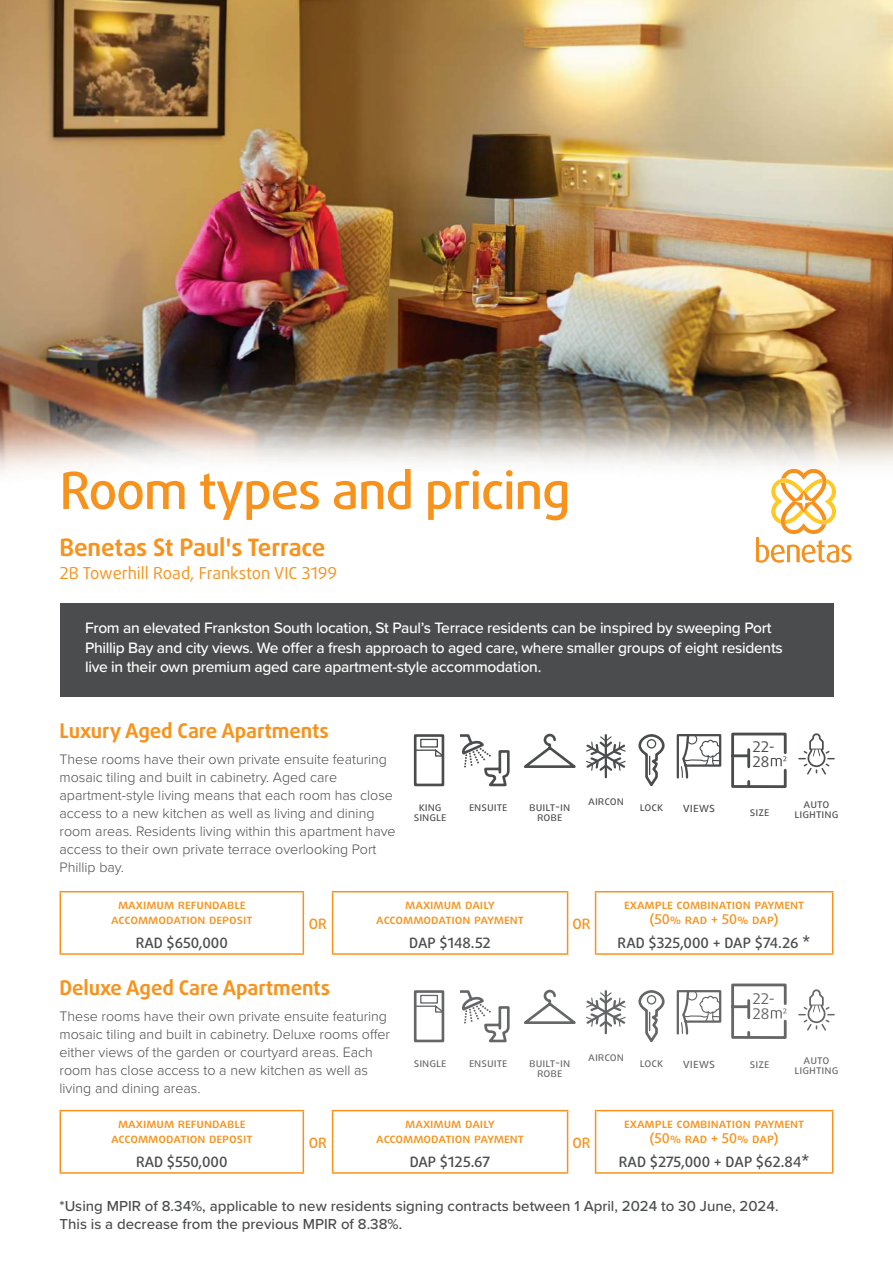
<style>
.page{position:relative;width:893px;height:1263px;background:#fff}
.page>*{position:absolute;margin:0;border:0;box-sizing:border-box;transform-origin:0 0}
.t1{font:500 51px "Daxline Pro";letter-spacing:-.025em;color:#f7931d}
.t2{font:700 24px "Daxline Pro";letter-spacing:-.005em;color:#f7931d}
.t3{font:700 20.25px "Daxline Pro";letter-spacing:-.005em;color:#f7931d}
.t4{font:16.5px "Daxline Pro";color:#f7931d}
.t5{font:500 15.6px/19.5px "Proxima Nova";letter-spacing:-.02em;color:#fff}
.t6{font:500 15px/18px "Proxima Nova";color:#4b4c4d}
.t7{font:14.7px/14.5px "Daxline Pro";color:#4b4c4d}
.t8{font:300 14.25px/18px "Proxima Nova";color:#4b4c4d}
.t9{font:500 14.25px "Daxline Pro";color:#4b4c4d}
.t10{font:500 14.25px "Daxline Pro";color:#f7931d}
.t11{font:500 13.5px/15px "Daxline Pro";color:#f7931d;text-align:center}
.t12{font:13.2px "Daxline Pro";color:#4b4c4d}
.t13{font:12.3px/10.5px "Daxline Pro";color:#4b4c4d;text-align:center}
</style>
<div class="page">
<img style="left:0;top:0;width:893px;height:629px">
<div style="left:60px;top:603px;width:773px;height:94px;background:#4b4c4d"></div>
<hr style="left:60px;top:1110px;width:244px;height:1px;background:#f7931d">
<hr style="left:60px;top:1111px;width:1px;height:38px;background:#f7931d">
<hr style="left:303px;top:1111px;width:1px;height:38px;background:#f7931d">
<svg style="left:60px;top:1149px;width:1px;height:23px"></svg>
<svg style="left:303px;top:1149px;width:1px;height:23px"></svg>
<hr style="left:60px;top:1172px;width:244px;height:2px;background:#f7931d">
<hr style="left:332px;top:1110px;width:236px;height:1px;background:#f7931d">
<hr style="left:332px;top:1111px;width:1px;height:38px;background:#f7931d">
<hr style="left:567px;top:1111px;width:1px;height:38px;background:#f7931d">
<svg style="left:332px;top:1149px;width:1px;height:23px"></svg>
<svg style="left:567px;top:1149px;width:1px;height:23px"></svg>
<hr style="left:332px;top:1172px;width:236px;height:2px;background:#f7931d">
<hr style="left:595px;top:1110px;width:238px;height:1px;background:#f7931d">
<hr style="left:595px;top:1111px;width:1px;height:38px;background:#f7931d">
<hr style="left:832px;top:1111px;width:1px;height:38px;background:#f7931d">
<svg style="left:595px;top:1149px;width:1px;height:23px"></svg>
<svg style="left:832px;top:1149px;width:1px;height:23px"></svg>
<hr style="left:595px;top:1172px;width:238px;height:2px;background:#f7931d">
<div style="left:414px;top:734px;width:30px;height:52px;border:3px solid #4b4c4d"></div>
<svg style="left:414px;top:738px;width:31px;height:20px"></svg>
<svg style="left:461px;top:734px;width:48px;height:53px"></svg>
<svg style="left:524px;top:733px;width:51px;height:35px"></svg>
<svg style="left:676px;top:734px;width:45px;height:45px"></svg>
<svg style="left:639px;top:734px;width:25px;height:52px"></svg>
<svg style="left:731px;top:732px;width:55px;height:57px"></svg>
<hr style="left:60px;top:891px;width:244px;height:1px;background:#f7931d">
<hr style="left:60px;top:892px;width:1px;height:38px;background:#f7931d">
<hr style="left:303px;top:892px;width:1px;height:38px;background:#f7931d">
<svg style="left:60px;top:930px;width:1px;height:23px"></svg>
<svg style="left:303px;top:930px;width:1px;height:23px"></svg>
<hr style="left:60px;top:953px;width:244px;height:2px;background:#f7931d">
<hr style="left:332px;top:891px;width:236px;height:1px;background:#f7931d">
<hr style="left:332px;top:892px;width:1px;height:38px;background:#f7931d">
<hr style="left:567px;top:892px;width:1px;height:38px;background:#f7931d">
<svg style="left:332px;top:930px;width:1px;height:23px"></svg>
<svg style="left:567px;top:930px;width:1px;height:23px"></svg>
<hr style="left:332px;top:953px;width:236px;height:2px;background:#f7931d">
<hr style="left:595px;top:891px;width:238px;height:1px;background:#f7931d">
<hr style="left:595px;top:892px;width:1px;height:38px;background:#f7931d">
<hr style="left:832px;top:892px;width:1px;height:38px;background:#f7931d">
<svg style="left:595px;top:930px;width:1px;height:23px"></svg>
<svg style="left:832px;top:930px;width:1px;height:23px"></svg>
<hr style="left:595px;top:953px;width:238px;height:2px;background:#f7931d">
<svg style="left:586px;top:735px;width:40px;height:44px"></svg>
<svg style="left:798px;top:733px;width:37px;height:41px"></svg>
<svg style="left:756px;top:469px;width:95px;height:93px"></svg>
<h1 class="t1" style="left:60px;top:457px;width:513px">Room types and pricing</h1>
<h2 class="t2" style="left:60px;top:531px;width:268px">Benetas St Paul's Terrace</h2>
<p class="t4" style="left:60px;top:563px;width:279px">2B Towerhill Road, Frankston VIC 3199</p>
<p class="t5" style="left:85px;top:618px;width:699px">From an elevated Frankston South location, St Paul’s Terrace residents can be inspired by sweeping Port<br>Phillip Bay and city views. We offer a fresh approach to aged care, where smaller groups of eight residents live in their own premium aged care apartment-style accommodation.</p>
<h3 class="t3" style="left:60px;top:717px;width:271px">Luxury Aged Care Apartments</h3>
<p class="t8" style="left:60px;top:750px;width:338px">These rooms have their own private ensuite featuring mosaic tiling and built in cabinetry. Aged care apartment-style living means that each room has close access to a new kitchen as well as living and dining room areas. Residents living within this apartment have access to their own private terrace overlooking Port Phillip bay.</p>
<p class="t11" style="left:111px;top:896px;width:143px">maximum refundable accommodation deposit</p>
<p class="t7" style="left:752px;top:739px;width:24px">22-<br>28</p>
<p class="t13" style="left:588px;top:796px;width:37px">aircon</p>
<p class="t13" style="left:795px;top:798px;width:45px">auto lighting</p>
<p class="t13" style="left:414px;top:801px;width:34px">king single</p>
<p class="t13" style="left:469px;top:801px;width:40px">ensuite</p>
<p class="t13" style="left:529px;top:801px;width:42px">built-in robe</p>
<p class="t13" style="left:640px;top:801px;width:25px">lock</p>
<p class="t12" style="left:683px;top:798px;width:34px">views</p>
<p class="t13" style="left:750px;top:806px;width:21px">size</p>
<p class="t11" style="left:376px;top:896px;width:149px">maximum daily accommodation payment</p>
<p class="t11" style="left:624px;top:896px;width:182px">example combination payment (50% rad + 50% dap)</p>
<p class="t10" style="left:309px;top:915px;width:20px">OR</p>
<p class="t10" style="left:572px;top:915px;width:20px">OR</p>
<p class="t9" style="left:136px;top:933px;width:94px">RAD $650,000</p>
<p class="t9" style="left:409px;top:933px;width:83px">DAP $148.52</p>
<p class="t9" style="left:618px;top:933px;width:195px">RAD $325,000 + DAP $74.26 *</p>
<h3 class="t3" style="left:60px;top:974px;width:272px">Deluxe Aged Care Apartments</h3>
<p class="t8" style="left:60px;top:1007px;width:332px">These rooms have their own private ensuite featuring mosaic tiling and built in cabinetry. Deluxe rooms offer either views of the garden or courtyard areas. Each room has close access to a new kitchen as well as living and dining areas.</p>
<p class="t11" style="left:111px;top:1115px;width:143px">maximum refundable accommodation deposit</p>
<p class="t7" style="left:752px;top:992px;width:24px">22-<br>28</p>
<p class="t13" style="left:588px;top:1052px;width:37px">aircon</p>
<p class="t13" style="left:795px;top:1054px;width:45px">auto lighting</p>
<p class="t13" style="left:414px;top:1057px;width:34px">single</p>
<p class="t13" style="left:469px;top:1057px;width:40px">ensuite</p>
<p class="t13" style="left:529px;top:1057px;width:42px">built-in robe</p>
<p class="t13" style="left:640px;top:1057px;width:25px">lock</p>
<p class="t12" style="left:683px;top:1054px;width:34px">views</p>
<p class="t13" style="left:750px;top:1058px;width:21px">size</p>
<p class="t11" style="left:376px;top:1115px;width:149px">maximum daily accommodation payment</p>
<p class="t11" style="left:624px;top:1115px;width:182px">example combination payment (50% rad + 50% dap)</p>
<p class="t10" style="left:309px;top:1134px;width:20px">OR</p>
<p class="t10" style="left:572px;top:1134px;width:20px">OR</p>
<p class="t9" style="left:136px;top:1152px;width:93px">RAD $550,000</p>
<p class="t9" style="left:410px;top:1152px;width:82px">DAP $125.67</p>
<p class="t9" style="left:619px;top:1152px;width:192px">RAD $275,000 + DAP $62.84*</p>
<p class="t6" style="left:60px;top:1196px;width:720px">*Using MPIR of 8.34%, applicable to new residents signing contracts between 1 April, 2024 to 30 June, 2024.<br>This is a decrease from the previous MPIR of 8.38%.</p>
</div>
